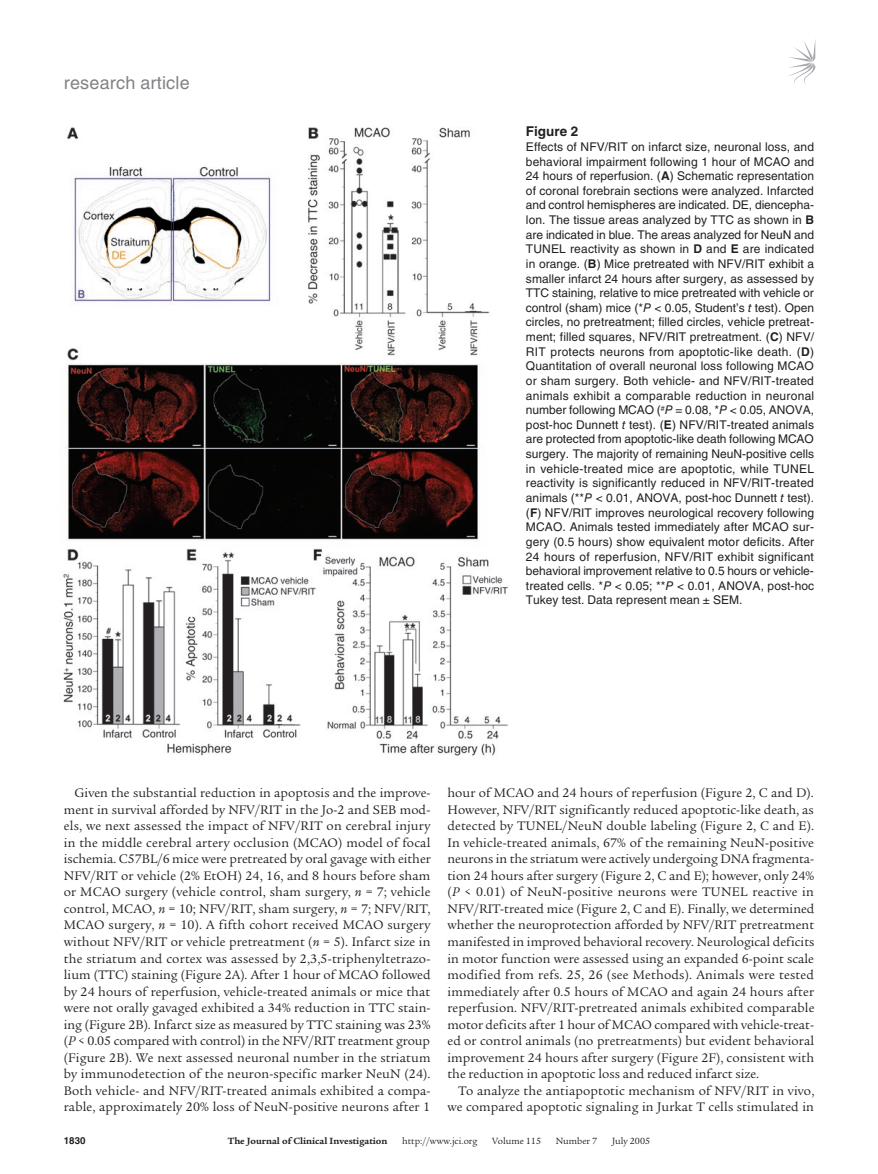
<style>
.page{position:relative;width:878px;height:1174px;background:#fff}
.page>*{position:absolute;margin:0;border:0;box-sizing:border-box;transform-origin:0 0}
.t1{font:18px "Helvetica LT Std";letter-spacing:.01em;color:#808285}
.t2{font:13.5px/16.5px "Legacy Serif Std";letter-spacing:.01em;color:#231f20;text-align:justify}
.t3{font:700 13.5px "Helvetica LT Std";color:#231f20}
.t4{font:12px/14.7px "Helvetica LT Std";color:#231f20;text-align:justify}
.t5{font:9.75px "Legacy Serif Std";color:#231f20}
.t6{font:700 9.75px "Legacy Serif Std";color:#231f20}
.t7{font:700 9.75px "Helvetica LT Std";color:#231f20}
.s1{font-weight:700}
.s2{font-style:italic}
</style>
<div class="page">
<svg style="left:789px;top:41px;width:26px;height:44px"></svg>
<img style="left:63px;top:127px;width:445px;height:629px">
<h1 class="t1" style="left:64px;top:72px;width:127px">research article</h1>
<p class="t3" style="left:526px;top:123px;width:54px">Figure 2</p>
<p class="t4" style="left:526px;top:139px;width:290px">Effects of NFV/RIT on infarct size, neuronal loss, and behavioral impairment following 1 hour of MCAO and 24 hours of reperfusion. (<span class="s1">A</span>) Schematic representation of coronal forebrain sections were analyzed. Infarcted and control hemispheres are indicated. DE, diencepha&shy;lon. The tissue areas analyzed by TTC as shown in <span class="s1">B </span>are indicated in blue. The areas analyzed for NeuN and TUNEL reactivity as shown in <span class="s1">D</span> and <span class="s1">E</span> are indicated in orange. (<span class="s1">B</span>) Mice pretreated with NFV/RIT exhibit a smaller infarct 24 hours after surgery, as assessed by TTC staining, relative to mice pretreated with vehicle or control (sham) mice (*<span class="s2">P</span> &lt; 0.05, Student’s <span class="s2">t</span> test). Open circles, no pretreatment; filled circles, vehicle pretreat&shy;ment; filled squares, NFV/RIT pretreatment. (<span class="s1">C</span>) NFV/ RIT protects neurons from apoptotic-like death. (<span class="s1">D</span>)<br>Quantitation of overall neuronal loss following MCAO or sham surgery. Both vehicle- and NFV/RIT-treated animals exhibit a comparable reduction in neuronal number following MCAO ( <span class="s2">P</span> = 0.08, *<span class="s2">P</span> &lt; 0.05, ANOVA, post-hoc Dunnett <span class="s2">t</span> test). (<span class="s1">E</span>) NFV/RIT-treated animals are protected from apoptotic-like death following MCAO surgery. The majority of remaining NeuN-positive cells in vehicle-treated mice are apoptotic, while TUNEL reactivity is significantly reduced in NFV/RIT-treated animals (**<span class="s2">P</span> &lt; 0.01, ANOVA, post-hoc Dunnett <span class="s2">t</span> test). (<span class="s1">F</span>) NFV/RIT improves neurological recovery following MCAO. Animals tested immediately after MCAO sur&shy;gery (0.5 hours) show equivalent motor deficits. After 24 hours of reperfusion, NFV/RIT exhibit significant behavioral improvement relative to 0.5 hours or vehicle&shy;treated cells. *<span class="s2">P</span> &lt; 0.05; **<span class="s2">P</span> &lt; 0.01, ANOVA, post-hoc Tukey test. Data represent mean ± SEM.</p>
<p class="t2" style="left:64px;top:785px;width:368px;text-indent:11px">Given the substantial reduction in apoptosis and the improve&shy;ment in survival afforded by NFV/RIT in the Jo-2 and SEB mod&shy;els, we next assessed the impact of NFV/RIT on cerebral injury in the middle cerebral artery occlusion (MCAO) model of focal ischemia. C57BL/6 mice were pretreated by oral gavage with either NFV/RIT or vehicle (2% EtOH) 24, 16, and 8 hours before sham or MCAO surgery (vehicle control, sham surgery, <span class="s2">n</span> = 7; vehicle control, MCAO, <span class="s2">n</span> = 10; NFV/RIT, sham surgery, <span class="s2">n</span> = 7; NFV/RIT, MCAO surgery, <span class="s2">n</span> = 10). A fifth cohort received MCAO surgery without NFV/RIT or vehicle pretreatment (<span class="s2">n</span> = 5). Infarct size in the striatum and cortex was assessed by 2,3,5-triphenyltetrazo&shy;lium (TTC) staining (Figure 2A). After 1 hour of MCAO followed by 24 hours of reperfusion, vehicle-treated animals or mice that were not orally gavaged exhibited a 34% reduction in TTC stain&shy;ing (Figure 2B). Infarct size as measured by TTC staining was 23% (<span class="s2">P</span> &lt; 0.05 compared with control) in the NFV/RIT treatment group (Figure 2B). We next assessed neuronal number in the striatum by immunodetection of the neuron-specific marker NeuN (24).<br>Both vehicle- and NFV/RIT-treated animals exhibited a compa&shy;rable, approximately 20% loss of NeuN-positive neurons after 1</p>
<p class="t2" style="left:447px;top:785px;width:368px">hour of MCAO and 24 hours of reperfusion (Figure 2, C and D).<br>However, NFV/RIT significantly reduced apoptotic-like death, as detected by TUNEL/NeuN double labeling (Figure 2, C and E).<br>In vehicle-treated animals, 67% of the remaining NeuN-positive neurons in the striatum were actively undergoing DNA fragmenta&shy;tion 24 hours after surgery (Figure 2, C and E); however, only 24% (<span class="s2">P</span> &lt; 0.01) of NeuN-positive neurons were TUNEL reactive in NFV/RIT-treated mice (Figure 2, C and E). Finally, we determined whether the neuroprotection afforded by NFV/RIT pretreatment manifested in improved behavioral recovery. Neurological deficits in motor function were assessed using an expanded 6-point scale modified from refs. 25, 26 (see Methods). Animals were tested immediately after 0.5 hours of MCAO and again 24 hours after reperfusion. NFV/RIT-pretreated animals exhibited comparable motor deficits after 1 hour of MCAO compared with vehicle-treat&shy;ed or control animals (no pretreatments) but evident behavioral improvement 24 hours after surgery (Figure 2F), consistent with the reduction in apoptotic loss and reduced infarct size.</p>
<p class="t2" style="left:447px;top:1082px;width:368px;text-align:right">To analyze the antiapoptotic mechanism of NFV/RIT in vivo, we compared apoptotic signaling in Jurkat T cells stimulated in</p>
<p class="t7" style="left:64px;top:1134px;width:23px">1830</p>
<p class="t6" style="left:228px;top:1135px;width:161px">The Journal of Clinical Investigation</p>
<p class="t5" style="left:402px;top:1135px;width:77px">http://www.jci.org</p>
<p class="t5" style="left:492px;top:1135px;width:50px">Volume 115</p>
<p class="t5" style="left:555px;top:1135px;width:43px">Number 7</p>
<p class="t5" style="left:612px;top:1135px;width:40px">July 2005</p>
</div>
